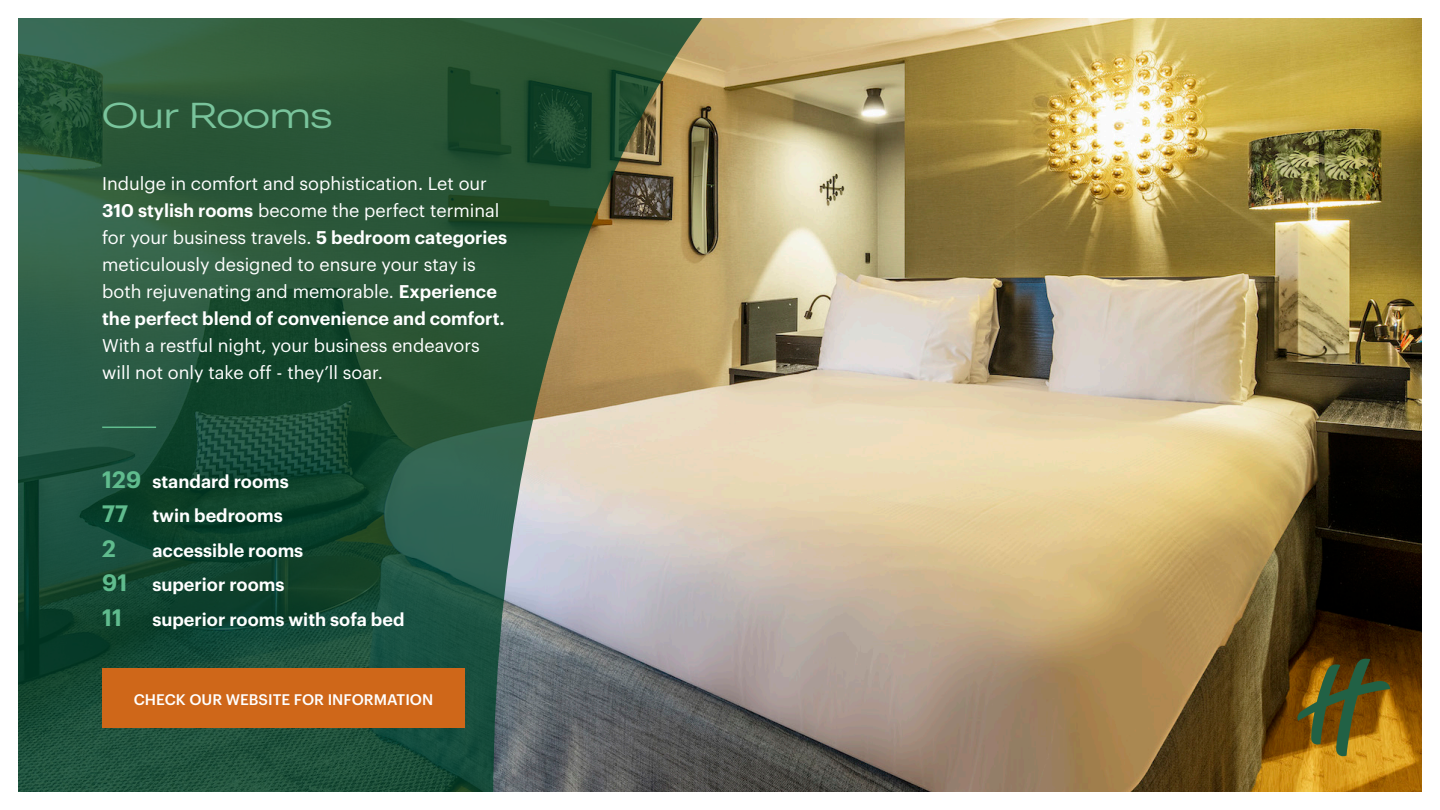
<style>
.page{position:relative;width:1440px;height:810px;background:#fff}
.page>*{position:absolute;margin:0;border:0;box-sizing:border-box;transform-origin:0 0}
.t1{font:35.25px "Graphik Wide Trial";color:#79c49c}
.t2{font:600 23.25px "Graphik Trial";color:#60bc8e}
.t3{font:18px/27px "Graphik Trial";color:#fff}
.t4{font:600 18px "Graphik Trial";color:#fff}
.t5{font:500 15px "Graphik Trial";color:#fff}
.s1{font-weight:600}
.s2{font-size:23.25px;color:#60bc8e}
</style>
<div class="page">
<img style="left:732px;top:19px;width:689px;height:772px">
<svg style="left:19px;top:19px;width:713px;height:772px;background:#44644c"></svg>
<hr style="left:102px;top:427px;width:54px;height:1px;background:#60bc8e">
<svg style="left:1297px;top:658px;width:93px;height:98px;background:#725d1a"></svg>
<div style="left:102px;top:668px;width:363px;height:60px;background:#cf6719"></div>
<p class="t1" style="left:102px;top:102px;width:232px">Our Rooms</p>
<p class="t3" style="left:102px;top:171px;width:407px">Indulge in comfort and sophistication. Let our <span class="s1">310 stylish rooms</span> become the perfect terminal for your business travels. <span class="s1">5 bedroom categories </span>meticulously designed to ensure your stay is both rejuvenating and memorable. <span class="s1">Experience the perfect blend of convenience and comfort.<br></span>With a restful night, your business endeavors will not only take off - they’ll soar.</p>
<p class="t4" style="left:102px;top:474px;width:188px"><span class="s2">129</span> standard rooms</p>
<p class="t4" style="left:102px;top:509px;width:182px"><span class="s2">77</span> twin bedrooms</p>
<p class="t2" style="left:102px;top:539px;width:15px">2</p>
<p class="t4" style="left:152px;top:543px;width:152px">accessible rooms</p>
<p class="t4" style="left:102px;top:578px;width:184px"><span class="s2">91</span> superior rooms</p>
<p class="t2" style="left:102px;top:608px;width:21px">11</p>
<p class="t4" style="left:152px;top:612px;width:254px">superior rooms with sofa bed</p>
<p class="t5" style="left:134px;top:693px;width:301px">CHECK OUR WEBSITE FOR INFORMATION</p>
</div>
